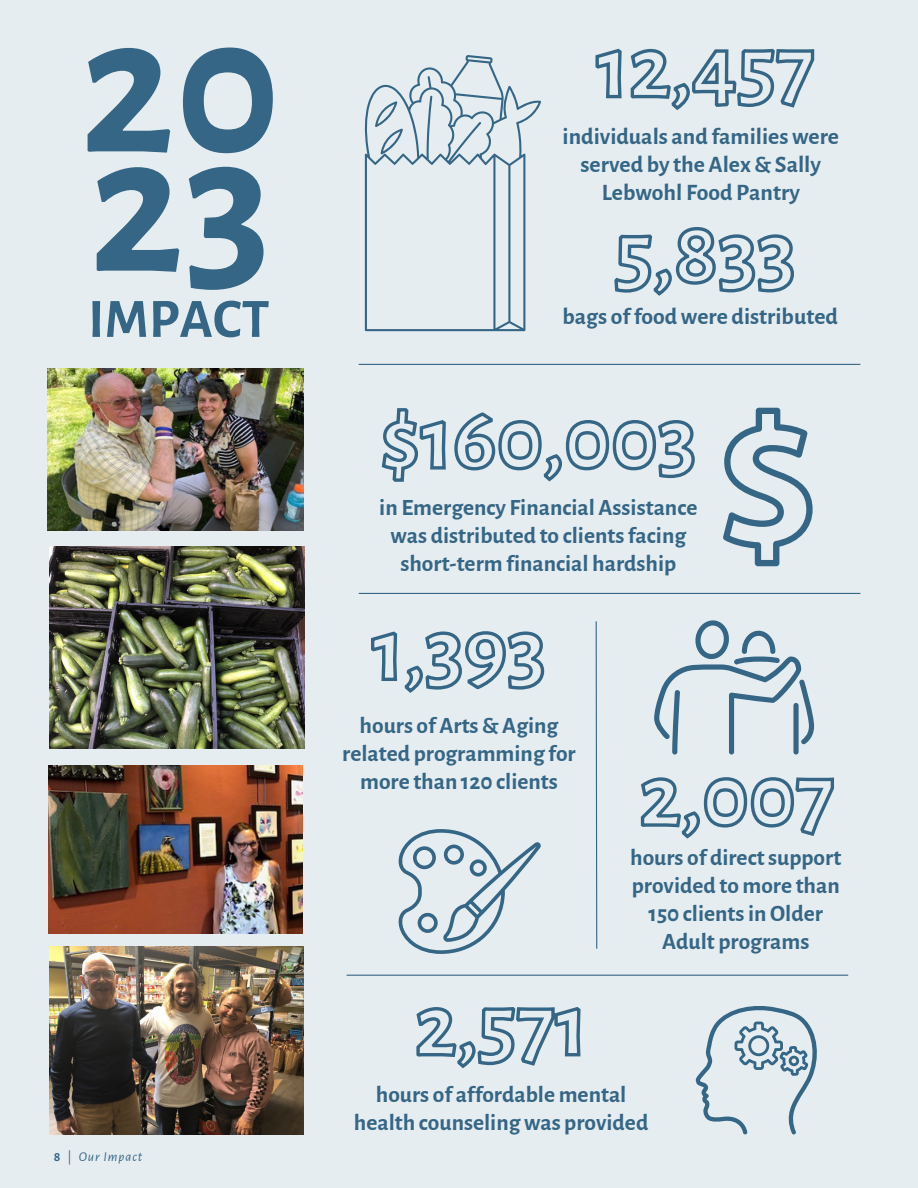
<style>
.page{position:relative;width:918px;height:1188px;background:#e6edf1}
.page>*{position:absolute;margin:0;border:0;box-sizing:border-box;transform-origin:0 0}
.t1{font:700 202.5px "Alegreya Sans";color:#356685}
.t2{font:700 55.65px "Alegreya Sans";color:#356685}
.t3{font:700 23.7px/28.2px "Alegreya Sans";color:#356685;text-align:center}
.t4{font:700 23.4px/28.2px "Alegreya Sans";color:#356685;text-align:center}
.t5{font:italic 13.5px "Alegreya Sans";letter-spacing:.07em;color:#356685}
.s1{font-weight:700;font-style:normal}
.s2{font-style:normal}
</style>
<div class="page">
<img style="left:47px;top:369px;width:257px;height:162px">
<img style="left:50px;top:946px;width:253px;height:188px">
<svg style="left:723px;top:408px;width:90px;height:158px"></svg>
<svg style="left:398px;top:829px;width:143px;height:125px"></svg>
<svg style="left:696px;top:1006px;width:121px;height:129px"></svg>
<img style="left:50px;top:546px;width:254px;height:203px">
<img style="left:49px;top:765px;width:254px;height:169px">
<svg style="left:364px;top:55px;width:177px;height:276px"></svg>
<svg style="left:375px;top:101px;width:28px;height:53px"></svg>
<svg style="left:416px;top:1007px;width:165px;height:62px"></svg>
<hr style="left:359px;top:364px;width:501px;height:1px;background:#356685">
<hr style="left:359px;top:593px;width:501px;height:1px;background:#356685">
<hr style="left:347px;top:975px;width:501px;height:1px;background:#356685">
<svg style="left:595px;top:621px;width:3px;height:328px"></svg>
<svg style="left:654px;top:620px;width:160px;height:135px"></svg>
<div style="left:793px;top:703px;width:6px;height:52px;background:#356685;border-radius:3px"></div>
<svg style="left:595px;top:48px;width:220px;height:62px"></svg>
<svg style="left:381px;top:408px;width:314px;height:74px"></svg>
<svg style="left:371px;top:631px;width:174px;height:62px"></svg>
<svg style="left:640px;top:777px;width:194px;height:62px"></svg>
<svg style="left:614px;top:227px;width:180px;height:69px"></svg>
<h1 class="t1" style="left:80px;top:-11px;width:202px">20</h1>
<h1 class="t1" style="left:89px;top:109px;width:184px">23</h1>
<h2 class="t2" style="left:88px;top:292px;width:183px">IMPACT</h2>
<p class="t5" style="left:54px;top:1151px;width:90px"><span class="s1">8</span> <span class="s2">|</span> Our Impact</p>
<p class="t3" style="left:563px;top:123px;width:278px">individuals and familieswere served by the Alex &amp; Sally<br>Lebwohl Food Pantry</p>
<p class="t3" style="left:563px;top:302px;width:277px">bags offoodwere distributed</p>
<p class="t4" style="left:379px;top:494px;width:320px">in Emergency Financial Assistance was distributed to clientsfacing short-term financial hardship</p>
<p class="t4" style="left:342px;top:711px;width:235px">hours of Arts &amp; Aging related programming for more than 120 clients</p>
<p class="t4" style="left:630px;top:844px;width:213px">hours of directsupport provided to more than<br>150 clientsinOlder<br>Adult programs</p>
<p class="t4" style="left:354px;top:1081px;width:296px">hours of affordable mental health counselingwas provided</p>
</div>
